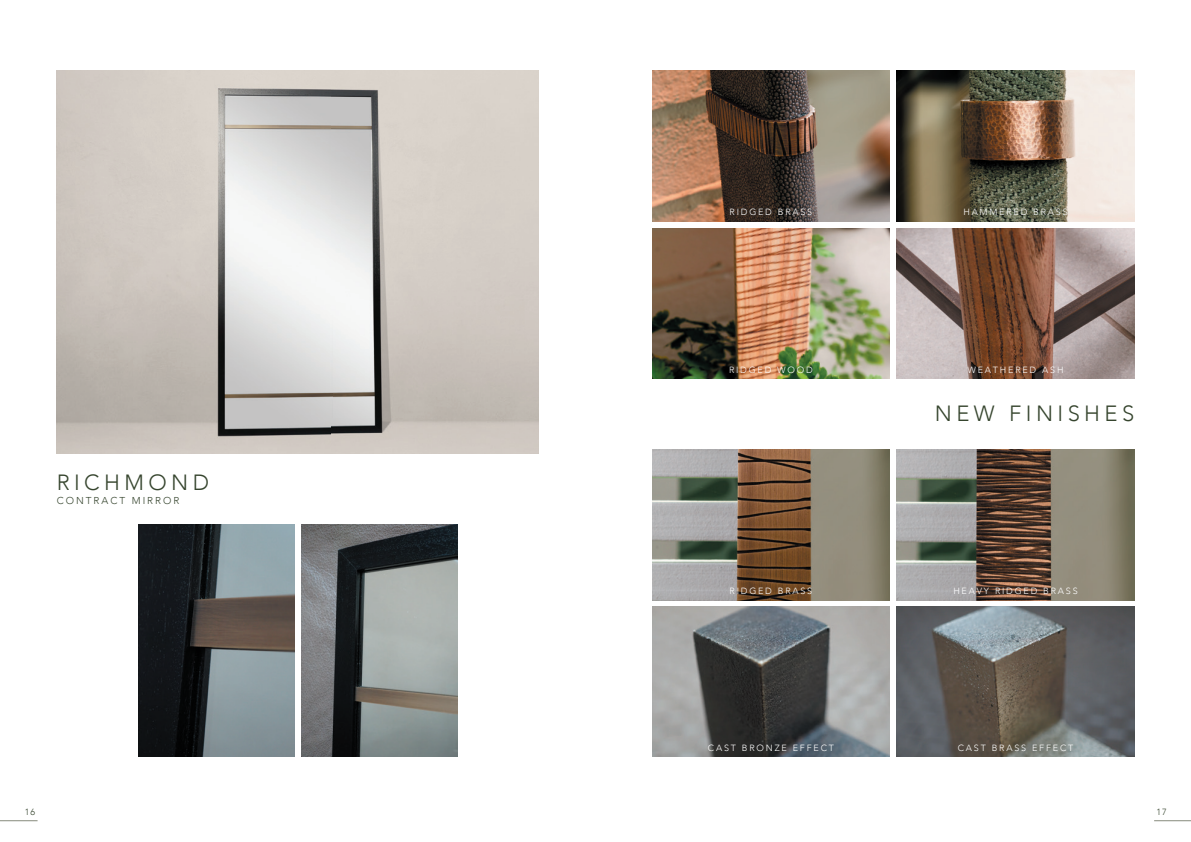
<style>
.page{position:relative;width:1191px;height:842px;background:#fff}
.page>*{position:absolute;margin:0;border:0;box-sizing:border-box;transform-origin:0 0}
.t1{font:300 22px "Avenir Simp";letter-spacing:.2em;color:#36452e}
.t2{font:300 10px "Avenir Simp";letter-spacing:.2em;color:#36452e}
.t3{font:300 9px "Avenir Simp";letter-spacing:.2em;color:#fff}
.t4{font:300 9px "Avenir Simp";color:#36452e}
</style>
<div class="page">
<hr style="left:0;top:820px;width:38px;height:1px;background:#878b7c">
<hr style="left:1154px;top:820px;width:37px;height:1px;background:#878b7c">
<img style="left:652px;top:607px;width:237px;height:150px">
<img style="left:896px;top:607px;width:238px;height:150px">
<img style="left:896px;top:450px;width:238px;height:150px">
<img style="left:652px;top:450px;width:237px;height:150px">
<img style="left:652px;top:228px;width:237px;height:150px">
<img style="left:652px;top:71px;width:237px;height:150px">
<img style="left:896px;top:71px;width:238px;height:150px">
<img style="left:138px;top:524px;width:156px;height:233px">
<img style="left:301px;top:524px;width:156px;height:233px">
<img style="left:57px;top:71px;width:482px;height:383px">
<img style="left:896px;top:228px;width:238px;height:150px">
<p class="t3" style="left:729px;top:207px;width:84px">RIDGED BRASS</p>
<p class="t3" style="left:963px;top:207px;width:106px">HAMMERED BRASS</p>
<h1 class="t1" style="left:57px;top:470px;width:154px">RICHMOND</h1>
<p class="t2" style="left:57px;top:495px;width:124px">CONTRACT MIRROR</p>
<p class="t3" style="left:729px;top:364px;width:85px">RIDGED WOOD</p>
<p class="t3" style="left:967px;top:364px;width:97px">WEATHERED ASH</p>
<h1 class="t1" style="left:935px;top:401px;width:201px">NEW FINISHES</h1>
<p class="t3" style="left:729px;top:586px;width:84px">RIDGED BRASS</p>
<p class="t3" style="left:953px;top:586px;width:126px">HEAVY RIDGED BRASS</p>
<p class="t3" style="left:708px;top:743px;width:127px">CAST BRONZE EFFECT</p>
<p class="t3" style="left:957px;top:743px;width:117px">CAST BRASS EFFECT</p>
<p class="t4" style="left:25px;top:806px;width:12px">16</p>
<p class="t4" style="left:1156px;top:806px;width:12px">17</p>
</div>
